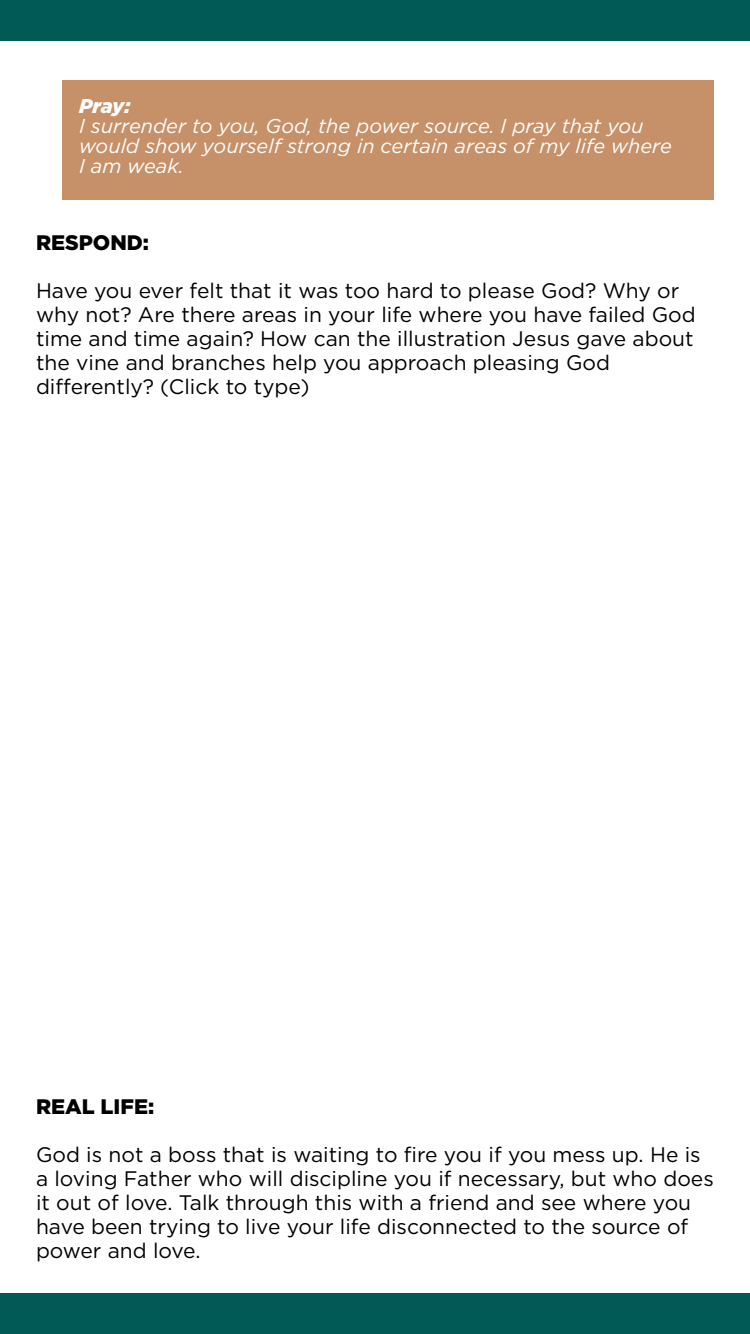
<style>
.page{position:relative;width:750px;height:1334px;background:#fff}
.page>*{position:absolute;margin:0;border:0;box-sizing:border-box;transform-origin:0 0}
.t1{font:21px/24px "Gotham";color:#000}
.t2{font:900 21px "Gotham";color:#000}
.t3{font:italic 20px/20px "Gotham";color:#fff}
.t4{font:italic 900 20px "Gotham";color:#fff}
</style>
<div class="page">
<div style="left:0;top:0;width:750px;height:41px;background:#025a56"></div>
<div style="left:0;top:1293px;width:750px;height:41px;background:#025a56"></div>
<div style="left:62px;top:80px;width:652px;height:120px;background:#c69169"></div>
<p class="t4" style="left:79px;top:92px;width:53px">Pray:</p>
<p class="t3" style="left:79px;top:115px;width:595px">I surrender to you, God, the power source. I pray that you would show yourself strong in certain areas of my life where<br>I am weak.</p>
<p class="t2" style="left:36px;top:228px;width:115px">RESPOND:</p>
<p class="t1" style="left:36px;top:278px;width:661px">Have you ever felt that it was too hard to please God? Why or why not? Are there areas in your life where you have failed God time and time again? How can the illustration Jesus gave about the vine and branches help you approach pleasing God differently? (Click to type)</p>
<p class="t2" style="left:36px;top:1092px;width:120px">REAL LIFE:</p>
<p class="t1" style="left:36px;top:1142px;width:679px">God is not a boss that is waiting to fire you if you mess up. He is a loving Father who will discipline you if necessary, but who does it out of love. Talk through this with a friend and see where you have been trying to live your life disconnected to the source of power and love.</p>
</div>
